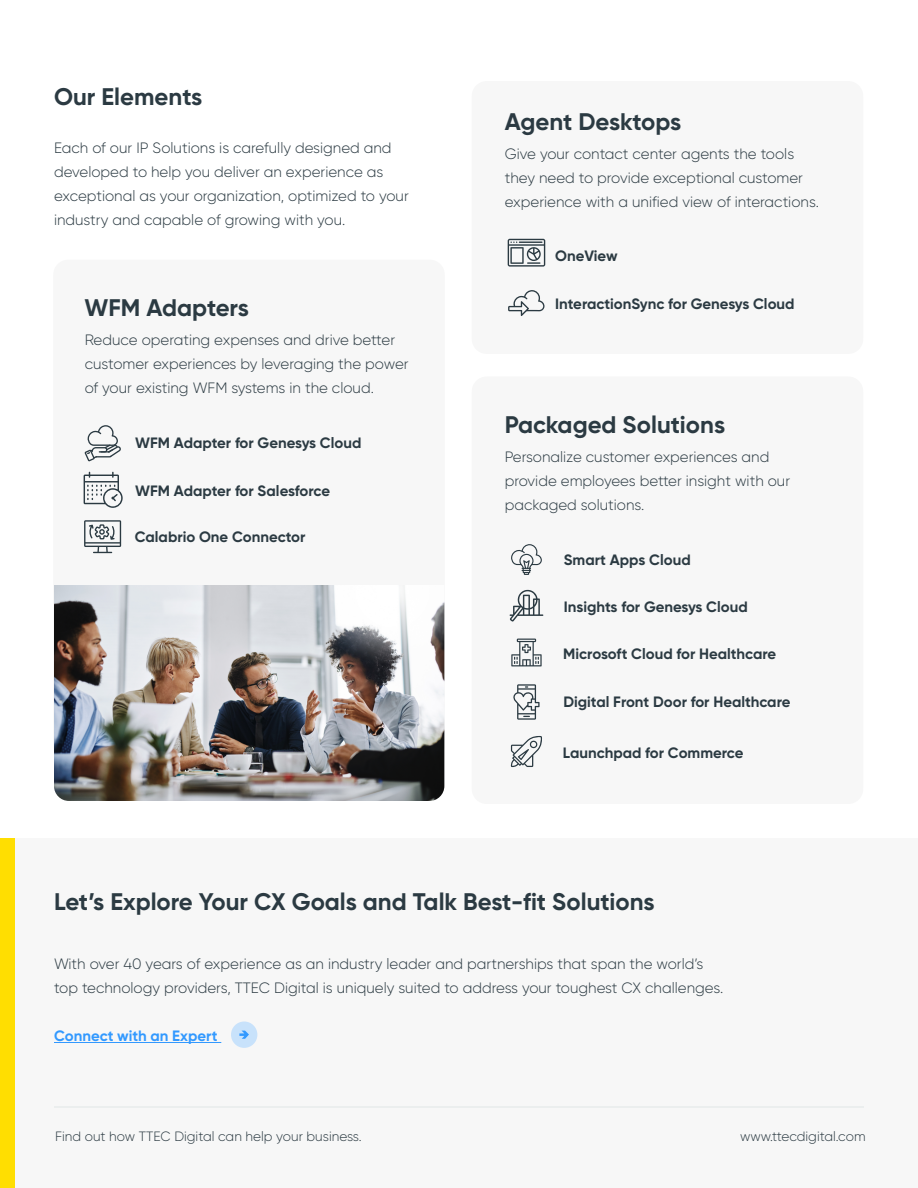
<style>
.page{position:relative;width:918px;height:1188px;background:#fff}
.page>*{position:absolute;margin:0;border:0;box-sizing:border-box;transform-origin:0 0}
.t1{font:700 24px "Gilroy";color:#2b3a42}
.t2{font:300 15px/24px "Gilroy";color:#2b3a42}
.t3{font:700 15px "Gilroy";color:#2b3a42}
.t4{font:700 15px "Gilroy";color:#3299ff}
.t5{font:300 13.5px "Gilroy";color:#2b3a42}
</style>
<div class="page">
<div style="left:0;top:838px;width:918px;height:350px;background:#f7f7f7"></div>
<hr style="left:54px;top:1107px;width:810px;height:1px;background:#e0e6e6">
<div style="left:0;top:838px;width:15px;height:350px;background:#ffde01"></div>
<hr style="left:54px;top:1042px;width:167px;height:1px;background:#3299ff">
<div style="left:231px;top:1022px;width:26px;height:26px;background:#c8e2fb;border-radius:50%"></div>
<svg style="left:239px;top:1031px;width:10px;height:8px"></svg>
<div style="left:472px;top:81px;width:391px;height:273px;background:#f7f7f7;border-radius:15px"></div>
<div style="left:53px;top:260px;width:392px;height:501px;background:#f7f7f7;border-radius:15px"></div>
<div style="left:472px;top:376px;width:391px;height:428px;background:#f7f7f7;border-radius:15px"></div>
<svg style="left:511px;top:544px;width:31px;height:31px"></svg>
<svg style="left:511px;top:639px;width:31px;height:27px"></svg>
<svg style="left:513px;top:684px;width:27px;height:36px"></svg>
<svg style="left:511px;top:736px;width:31px;height:31px"></svg>
<img style="left:54px;top:585px;width:390px;height:216px">
<svg style="left:84px;top:520px;width:37px;height:33px"></svg>
<svg style="left:84px;top:472px;width:39px;height:36px"></svg>
<svg style="left:508px;top:239px;width:37px;height:28px"></svg>
<svg style="left:508px;top:290px;width:37px;height:26px"></svg>
<svg style="left:510px;top:590px;width:33px;height:32px"></svg>
<svg style="left:84px;top:425px;width:37px;height:36px"></svg>
<h1 class="t1" style="left:54px;top:82px;width:150px">Our Elements</h1>
<p class="t2" style="left:54px;top:136px;width:356px">Each of our IP Solutions is carefully designed and developed to help you deliver an experience as exceptional as your organization, optimized to your industry and capable of growing with you.</p>
<h1 class="t1" style="left:85px;top:293px;width:166px">WFM Adapters</h1>
<p class="t2" style="left:85px;top:328px;width:325px">Reduce operating expenses and drive better customer experiences by leveraging the power of your existing WFM systems in the cloud.</p>
<p class="t3" style="left:135px;top:433px;width:228px">WFM Adapter for Genesys Cloud</p>
<p class="t3" style="left:135px;top:481px;width:196px">WFM Adapter for Salesforce</p>
<p class="t3" style="left:135px;top:527px;width:172px">Calabrio One Connector</p>
<h1 class="t1" style="left:505px;top:107px;width:178px">Agent Desktops</h1>
<p class="t2" style="left:505px;top:142px;width:316px">Give your contact center agents the tools they need to provide exceptional customer experience with a unified view of interactions.</p>
<p class="t3" style="left:555px;top:247px;width:64px">OneView</p>
<p class="t3" style="left:555px;top:295px;width:241px">InteractionSync for Genesys Cloud</p>
<h1 class="t1" style="left:505px;top:410px;width:222px">Packaged Solutions</h1>
<p class="t2" style="left:505px;top:445px;width:287px">Personalize customer experiences and provide employees better insight with our packaged solutions.</p>
<p class="t3" style="left:564px;top:550px;width:128px">Smart Apps Cloud</p>
<p class="t3" style="left:564px;top:598px;width:186px">Insights for Genesys Cloud</p>
<p class="t3" style="left:563px;top:644px;width:214px">Microsoft Cloud for Healthcare</p>
<p class="t3" style="left:563px;top:692px;width:228px">Digital Front Door for Healthcare</p>
<p class="t3" style="left:563px;top:744px;width:182px">Launchpad for Commerce</p>
<h1 class="t1" style="left:54px;top:887px;width:602px">Let’s Explore Your CX Goals and Talk Best-fit Solutions</h1>
<p class="t2" style="left:54px;top:952px;width:671px">With over 40 years of experience as an industry leader and partnerships that span the world’s top technology providers, TTEC Digital is uniquely suited to address your toughest CX challenges.</p>
<p class="t4" style="left:54px;top:1026px;width:165px">Connect with an Expert</p>
<p class="t5" style="left:55px;top:1128px;width:308px">Find out how TTEC Digital can help your business.</p>
<p class="t5" style="left:740px;top:1128px;width:127px">www.ttecdigital.com</p>
</div>
